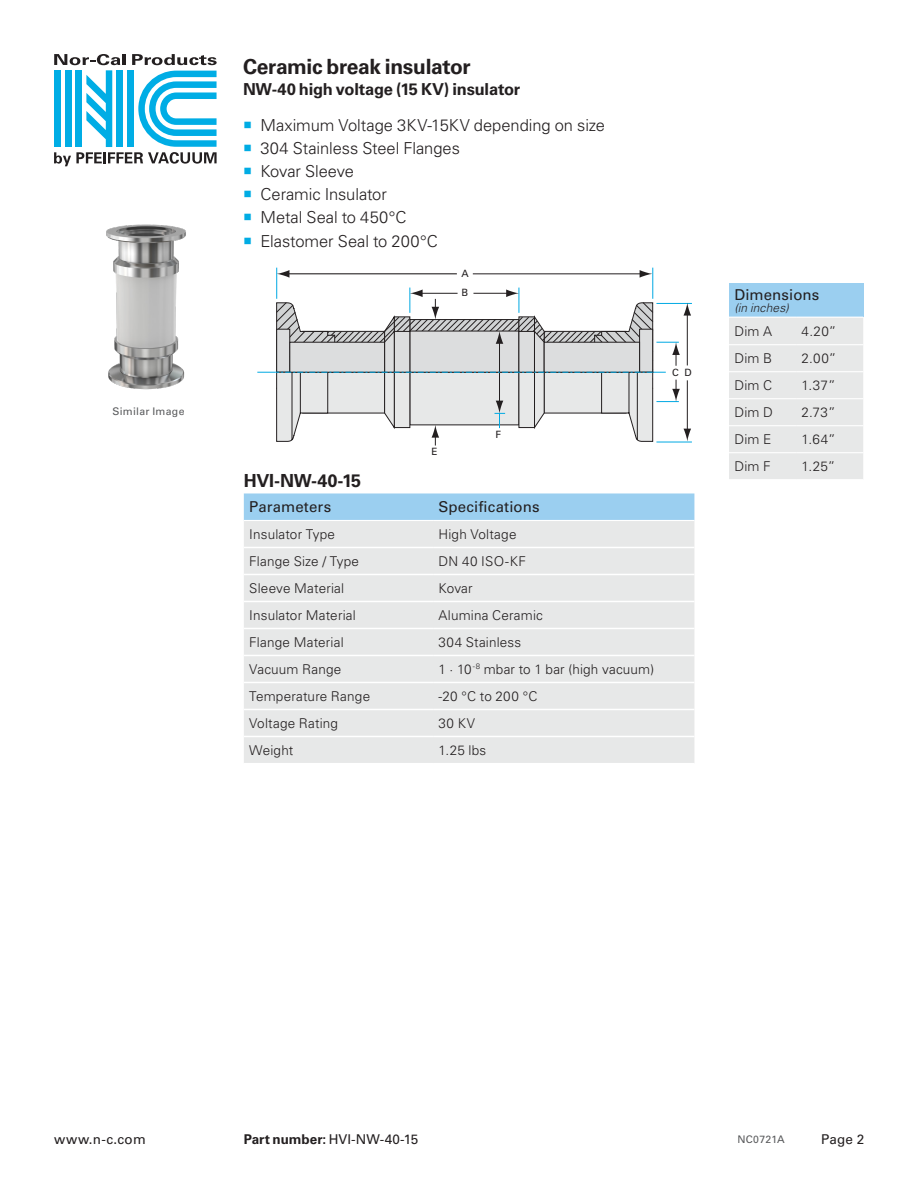
<style>
.page{position:relative;width:918px;height:1188px;background:#fff}
.page>*{position:absolute;margin:0;border:0;box-sizing:border-box;transform-origin:0 0}
.Column_E__Product_Na{font:700 21px "Univers LT Std";letter-spacing:-.015em;color:#231f20}
.Part_number_-_Black{font:700 18px "Univers LT Std";letter-spacing:-.02em;color:#231f20}
.t1{font:300 16.5px "Univers LT Std";letter-spacing:-.005em;color:#231f20}
.Column_E__Product_Na-2{font:700 16.5px "Univers LT Std";letter-spacing:-.015em;color:#231f20}
.Table_Header{font:15px "Univers LT Std";letter-spacing:.01em;color:#231f20}
.Table_Text_Black{font:300 13.5px "Univers LT Std";letter-spacing:.015em;color:#231f20}
.Part_number_-_Black-2{font:13.5px "Univers LT Std";letter-spacing:.01em;color:#231f20}
.Table_Header-2{font:italic 300 12px "Univers LT Std";letter-spacing:.01em;color:#231f20}
.Column_LK_-_Revision{font:10.5px "Univers LT Std";letter-spacing:.025em;color:#58595b}
.t2{font:10.05px/19.4px "Univers LT Std";color:#231f20}
.s1{font-weight:700}
</style>
<div class="page">
<svg style="left:54px;top:54px;width:163px;height:112px"></svg>
<img style="left:106px;top:224px;width:80px;height:166px">
<div style="left:729px;top:284px;width:134px;height:33px;background:#9bcff0"></div>
<div style="left:729px;top:318px;width:134px;height:161px;background:#e7e8e8"></div>
<hr style="left:729px;top:344px;width:67px;height:1px;background:#fff">
<hr style="left:796px;top:344px;width:67px;height:1px;background:#fff">
<hr style="left:729px;top:371px;width:67px;height:1px;background:#fff">
<hr style="left:796px;top:371px;width:67px;height:1px;background:#fff">
<hr style="left:729px;top:398px;width:67px;height:1px;background:#fff">
<hr style="left:796px;top:398px;width:67px;height:1px;background:#fff">
<hr style="left:729px;top:425px;width:67px;height:1px;background:#fff">
<hr style="left:796px;top:425px;width:67px;height:1px;background:#fff">
<hr style="left:729px;top:452px;width:67px;height:1px;background:#fff">
<hr style="left:796px;top:452px;width:67px;height:1px;background:#fff">
<hr style="left:276px;top:268px;width:1px;height:31px;background:#00a9e3">
<hr style="left:656px;top:303px;width:36px;height:1px;background:#00a9e3">
<hr style="left:656px;top:442px;width:36px;height:1px;background:#00a9e3">
<hr style="left:287px;top:274px;width:170px;height:1px;background:#231f20">
<svg style="left:277px;top:270px;width:12px;height:8px"></svg>
<hr style="left:473px;top:274px;width:169px;height:1px;background:#231f20">
<svg style="left:640px;top:270px;width:12px;height:8px"></svg>
<svg style="left:257px;top:288px;width:434px;height:158px"></svg>
<hr style="left:653px;top:268px;width:1px;height:31px;background:#00a9e3">
<div style="left:244px;top:493px;width:450px;height:27px;background:#9bcff0"></div>
<div style="left:244px;top:521px;width:450px;height:242px;background:#e7e8e8"></div>
<hr style="left:244px;top:547px;width:189px;height:1px;background:#fff">
<hr style="left:433px;top:547px;width:261px;height:1px;background:#fff">
<hr style="left:244px;top:574px;width:189px;height:1px;background:#fff">
<hr style="left:433px;top:574px;width:261px;height:1px;background:#fff">
<hr style="left:244px;top:601px;width:189px;height:1px;background:#fff">
<hr style="left:433px;top:601px;width:261px;height:1px;background:#fff">
<hr style="left:244px;top:628px;width:189px;height:1px;background:#fff">
<hr style="left:433px;top:628px;width:261px;height:1px;background:#fff">
<hr style="left:244px;top:655px;width:189px;height:1px;background:#fff">
<hr style="left:433px;top:655px;width:261px;height:1px;background:#fff">
<hr style="left:244px;top:682px;width:189px;height:1px;background:#fff">
<hr style="left:433px;top:682px;width:261px;height:1px;background:#fff">
<hr style="left:244px;top:709px;width:189px;height:1px;background:#fff">
<hr style="left:433px;top:709px;width:261px;height:1px;background:#fff">
<hr style="left:244px;top:736px;width:189px;height:1px;background:#fff">
<hr style="left:433px;top:736px;width:261px;height:1px;background:#fff">
<p class="Column_LK_-_Revision" style="left:112px;top:405px;width:74px">Similar Image</p>
<p class="Column_E__Product_Na" style="left:243px;top:54px;width:229px">Ceramic break insulator</p>
<p class="Column_E__Product_Na-2" style="left:243px;top:79px;width:279px">NW-40 high voltage (15 KV) insulator</p>
<p class="t1" style="left:260px;top:115px;width:346px">Maximum Voltage 3KV-15KV depending on size</p>
<p class="t1" style="left:260px;top:138px;width:201px">304 Stainless Steel Flanges</p>
<p class="t1" style="left:260px;top:161px;width:95px">Kovar Sleeve</p>
<p class="t1" style="left:260px;top:184px;width:128px">Ceramic Insulator</p>
<p class="t1" style="left:260px;top:208px;width:148px">Metal Seal to 450°C</p>
<p class="t1" style="left:260px;top:231px;width:179px">Elastomer Seal to 200°C</p>
<p class="t2" style="left:462px;top:264px;width:9px">A<br>B</p>
<p class="t2" style="left:672px;top:363px;width:21px">C D</p>
<p class="t2" style="left:431px;top:442px;width:8px">E</p>
<p class="t2" style="left:496px;top:425px;width:7px">F</p>
<p class="Part_number_-_Black" style="left:244px;top:470px;width:119px">HVI-NW-40-15</p>
<p class="Table_Header" style="left:249px;top:498px;width:83px">Parameters</p>
<p class="Table_Header" style="left:438px;top:498px;width:103px">Specifications</p>
<p class="Table_Text_Black" style="left:249px;top:526px;width:87px">Insulator Type</p>
<p class="Table_Text_Black" style="left:438px;top:526px;width:80px">High Voltage</p>
<p class="Table_Text_Black" style="left:249px;top:553px;width:111px">Flange Size / Type</p>
<p class="Table_Text_Black" style="left:438px;top:553px;width:89px">DN 40 ISO-KF</p>
<p class="Table_Text_Black" style="left:249px;top:580px;width:96px">Sleeve Material</p>
<p class="Table_Text_Black" style="left:438px;top:580px;width:36px">Kovar</p>
<p class="Table_Text_Black" style="left:249px;top:607px;width:108px">Insulator Material</p>
<p class="Table_Text_Black" style="left:438px;top:607px;width:106px">Alumina Ceramic</p>
<p class="Table_Text_Black" style="left:249px;top:634px;width:96px">Flange Material</p>
<p class="Table_Text_Black" style="left:438px;top:634px;width:84px">304 Stainless</p>
<p class="Table_Text_Black" style="left:249px;top:661px;width:94px">Vacuum Range</p>
<p class="Table_Text_Black" style="left:438px;top:661px;width:217px">1 · 10<sup>-8</sup> mbar to 1 bar (high vacuum)</p>
<p class="Table_Text_Black" style="left:249px;top:688px;width:122px">Temperature Range</p>
<p class="Table_Text_Black" style="left:438px;top:688px;width:101px">-20 °C to 200 °C</p>
<p class="Table_Text_Black" style="left:249px;top:715px;width:90px">Voltage Rating</p>
<p class="Table_Text_Black" style="left:438px;top:715px;width:38px">30 KV</p>
<p class="Table_Text_Black" style="left:249px;top:742px;width:46px">Weight</p>
<p class="Table_Text_Black" style="left:438px;top:742px;width:49px">1.25 lbs</p>
<p class="Table_Header" style="left:734px;top:285px;width:87px">Dimensions</p>
<p class="Table_Header-2" style="left:734px;top:300px;width:56px">(in inches)</p>
<p class="Table_Text_Black" style="left:734px;top:323px;width:39px">Dim A</p>
<p class="Table_Text_Black" style="left:802px;top:323px;width:36px">4.20”</p>
<p class="Table_Text_Black" style="left:734px;top:350px;width:39px">Dim B</p>
<p class="Table_Text_Black" style="left:802px;top:350px;width:36px">2.00”</p>
<p class="Table_Text_Black" style="left:734px;top:377px;width:39px">Dim C</p>
<p class="Table_Text_Black" style="left:802px;top:377px;width:36px">1.37”</p>
<p class="Table_Text_Black" style="left:734px;top:404px;width:40px">Dim D</p>
<p class="Table_Text_Black" style="left:802px;top:404px;width:36px">2.73”</p>
<p class="Table_Text_Black" style="left:734px;top:431px;width:39px">Dim E</p>
<p class="Table_Text_Black" style="left:802px;top:431px;width:36px">1.64”</p>
<p class="Table_Text_Black" style="left:734px;top:458px;width:38px">Dim F</p>
<p class="Table_Text_Black" style="left:802px;top:458px;width:35px">1.25”</p>
<p class="Part_number_-_Black-2" style="left:54px;top:1131px;width:93px">www.n-c.com</p>
<p class="Part_number_-_Black-2" style="left:821px;top:1131px;width:45px">Page 2</p>
<p class="Part_number_-_Black-2" style="left:244px;top:1131px;width:176px"><span class="s1">Part number:</span> HVI-NW-40-15</p>
<p class="Column_LK_-_Revision" style="left:737px;top:1133px;width:49px">NC0721A</p>
</div>
